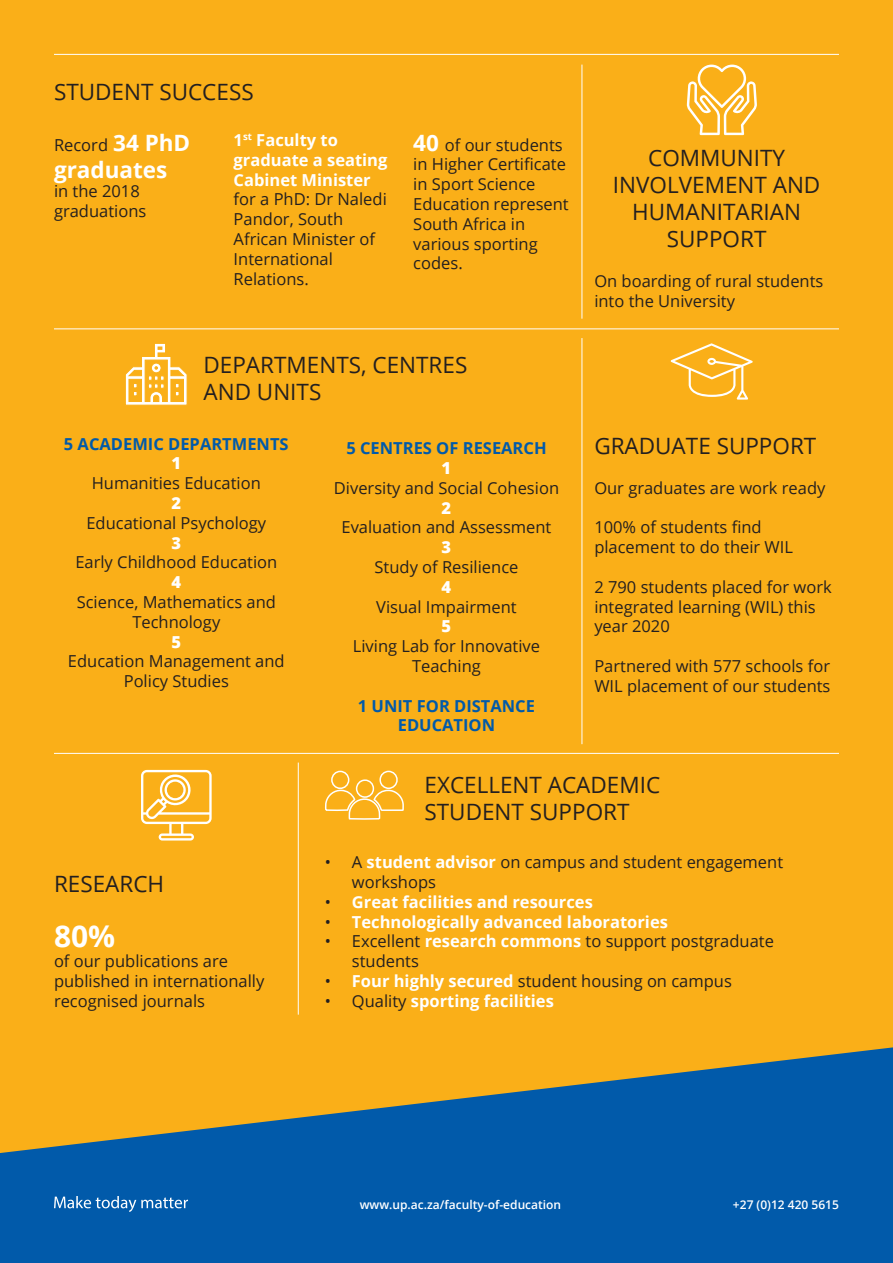
<style>
.page{position:relative;width:893px;height:1263px;background:#fff}
.page>*{position:absolute;margin:0;border:0;box-sizing:border-box;transform-origin:0 0}
.t1{font:700 30px "Open Sans";color:#fff}
.t2{font:22.5px/27px "Open Sans";color:#231f20;text-align:center}
.t3{font:700 22.5px "Open Sans";color:#fff}
.t4{font:16.5px/19.8px "Open Sans";color:#231f20}
.t5{font:700 16.5px/19.8px "Open Sans";color:#fff}
.t6{font:700 16.5px/19.8px "Open Sans";color:#015aaa;text-align:center}
.t7{font:800 16.5px "Open Sans";color:#fff}
.t8{font:600 12px "Open Sans";color:#fff}
.s1{font-weight:700;font-size:22.5px;color:#fff}
.s2{font-weight:400;color:#231f20}
.s3{font-weight:700;color:#fff}
</style>
<div class="page">
<div style="left:0;top:0;width:893px;height:1242px;background:#faaf18"></div>
<svg style="left:0;top:1047px;width:893px;height:216px;fill:#015aaa"></svg>
<svg style="left:54px;top:1196px;width:134px;height:16px;background:#387dbc"></svg>
<hr style="left:54px;top:54px;width:785px;height:1px;background:#fff">
<hr style="left:54px;top:328px;width:785px;height:1px;background:#fff">
<hr style="left:582px;top:338px;width:1px;height:406px;background:#fff">
<svg style="left:671px;top:343px;width:82px;height:57px"></svg>
<hr style="left:54px;top:753px;width:785px;height:1px;background:#fff">
<hr style="left:582px;top:65px;width:1px;height:254px;background:#fff">
<svg style="left:324px;top:789px;width:80px;height:31px"></svg>
<div style="left:379px;top:771px;width:19px;height:18px;border:2px solid #fff;border-radius:50%"></div>
<div style="left:331px;top:771px;width:18px;height:18px;border:2px solid #fff;border-radius:50%"></div>
<div style="left:356px;top:779px;width:18px;height:19px;border:2px solid #fff;border-radius:50%"></div>
<svg style="left:125px;top:343px;width:62px;height:63px"></svg>
<svg style="left:141px;top:770px;width:71px;height:70px"></svg>
<hr style="left:298px;top:762px;width:1px;height:253px;background:#fff">
<svg style="left:687px;top:65px;width:70px;height:70px"></svg>
<p class="t2" style="left:54px;top:78px;width:201px">STUDENT SUCCESS</p>
<p class="t4" style="left:54px;top:134px;width:138px">Record <span class="s1">34 PhD</span></p>
<p class="t3" style="left:54px;top:153px;width:115px">graduates</p>
<p class="t4" style="left:54px;top:181px;width:94px">in the 2018 graduations</p>
<p class="t5" style="left:234px;top:130px;width:155px">1<sup>st</sup> Faculty to graduate a seating<br>Cabinet Minister <span class="s2">for a PhD: Dr Naledi</span></p>
<p class="t4" style="left:234px;top:209px;width:111px">Pandor, South</p>
<p class="t4" style="left:234px;top:229px;width:143px">African Minister of<br>International</p>
<p class="t4" style="left:234px;top:268px;width:77px">Relations.</p>
<p class="t4" style="left:413px;top:134px;width:157px"><span class="s1">40</span> of our students in Higher Certificate in Sport Science<br>Education represent<br>South Africa in various sporting codes.</p>
<p class="t2" style="left:203px;top:350px;width:265px;text-align:left">DEPARTMENTS, CENTRES<br>AND UNITS</p>
<p class="t6" style="left:64px;top:433px;width:226px">5 ACADEMIC DEPARTMENTS</p>
<p class="t7" style="left:171px;top:451px;width:11px">1</p>
<p class="t4" style="left:92px;top:473px;width:171px">Humanities Education</p>
<p class="t7" style="left:171px;top:490px;width:11px">2</p>
<p class="t4" style="left:86px;top:512px;width:181px">Educational Psychology</p>
<p class="t7" style="left:171px;top:530px;width:11px">3</p>
<p class="t4" style="left:75px;top:552px;width:203px">Early Childhood Education</p>
<p class="t7" style="left:171px;top:570px;width:11px">4</p>
<p class="t4" style="left:77px;top:592px;width:201px;text-align:center">Science, Mathematics and<br>Technology</p>
<p class="t7" style="left:171px;top:629px;width:11px">5</p>
<p class="t4" style="left:68px;top:651px;width:218px;text-align:center">Education Management and<br>Policy Studies</p>
<p class="t6" style="left:346px;top:438px;width:202px">5 CENTRES OF RESEARCH</p>
<p class="t7" style="left:442px;top:455px;width:11px">1</p>
<p class="t4" style="left:334px;top:477px;width:227px">Diversity and Social Cohesion</p>
<p class="t7" style="left:442px;top:495px;width:11px">2</p>
<p class="t4" style="left:341px;top:517px;width:211px">Evaluation and Assessment</p>
<p class="t7" style="left:442px;top:535px;width:11px">3</p>
<p class="t4" style="left:375px;top:557px;width:145px">Study of Resilience</p>
<p class="t7" style="left:442px;top:574px;width:11px">4</p>
<p class="t4" style="left:376px;top:596px;width:142px">Visual Impairment</p>
<p class="t7" style="left:442px;top:614px;width:11px">5</p>
<p class="t4" style="left:353px;top:636px;width:189px;text-align:center">Living Lab for Innovative<br>Teaching</p>
<p class="t6" style="left:358px;top:695px;width:179px">1 UNIT FOR DISTANCE<br>EDUCATION</p>
<p class="t2" style="left:613px;top:144px;width:209px">COMMUNITY<br>INVOLVEMENT AND<br>HUMANITARIAN<br>SUPPORT</p>
<p class="t4" style="left:594px;top:270px;width:231px">On boarding of rural students into the University</p>
<p class="t2" style="left:594px;top:432px;width:224px">GRADUATE SUPPORT</p>
<p class="t4" style="left:594px;top:477px;width:233px">Our graduates are work ready</p>
<p class="t4" style="left:594px;top:517px;width:200px">100% of students find placement to do their WIL</p>
<p class="t4" style="left:594px;top:576px;width:239px">2 790 students placed for work integrated learning (WIL) this year 2020</p>
<p class="t4" style="left:594px;top:656px;width:238px">Partnered with 577 schools for<br>WIL placement of our students</p>
<p class="t2" style="left:54px;top:869px;width:112px">RESEARCH</p>
<p class="t1" style="left:54px;top:915px;width:63px">80%</p>
<p class="t4" style="left:54px;top:951px;width:212px">of our publications are published in internationally recognised journals</p>
<p class="t2" style="left:424px;top:770px;width:237px">EXCELLENT ACADEMIC</p>
<p class="t2" style="left:424px;top:797px;width:207px">STUDENT SUPPORT</p>
<p class="t4" style="left:352px;top:852px;width:433px;text-indent:-27px">• A <span class="s3">student advisor</span> on campus and student engagement workshops</p>
<p class="t5" style="left:325px;top:891px;width:269px"><span class="s2">•</span> Great facilities and resources</p>
<p class="t5" style="left:325px;top:911px;width:345px"><span class="s2">•</span> Technologically advanced laboratories</p>
<p class="t4" style="left:352px;top:931px;width:424px;text-indent:-27px">• Excellent <span class="s3">research commons</span> to support postgraduate students</p>
<p class="t4" style="left:325px;top:971px;width:408px">• <span class="s3">Four highly secured</span> student housing on campus</p>
<p class="t5" style="left:325px;top:990px;width:230px"><span class="s2">• Quality</span> sporting facilities</p>
<p class="t8" style="left:360px;top:1196px;width:203px">www.up.ac.za/faculty-of-education</p>
<p class="t8" style="left:733px;top:1196px;width:108px">+27 (0)12 420 5615</p>
</div>
